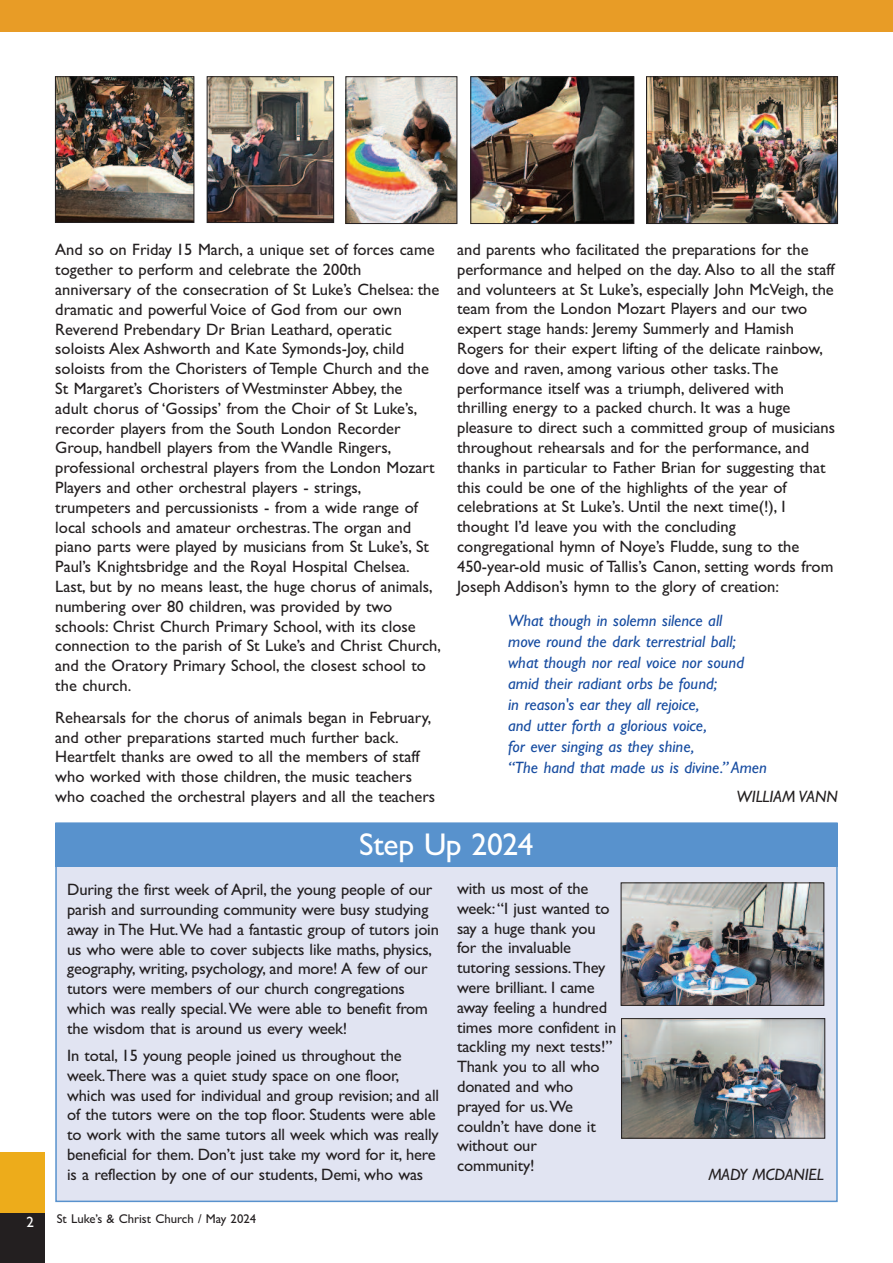
<style>
.page{position:relative;width:893px;height:1263px;background:#fff}
.page>*{position:absolute;margin:0;border:0;box-sizing:border-box;transform-origin:0 0}
.t1{font:31.5px "Gill Sans";letter-spacing:-.01em;color:#fff}
.t2{font:16.5px/19.8px "Gill Sans";color:#231f20}
.t3{font:italic 16.5px/21px "Gill Sans";color:#184da1}
.t4{font:italic 16.5px "Gill Sans";letter-spacing:-.01em;color:#231f20}
.t5{font:15px "Gill Sans";color:#fff}
.t6{font:12.75px "Gill Sans";color:#231f20}
</style>
<div class="page">
<div style="left:0;top:0;width:893px;height:31px;background:#e89c26"></div>
<div style="left:0;top:1152px;width:45px;height:63px;background:#edac1b"></div>
<div style="left:0;top:1213px;width:45px;height:50px;background:#231f20"></div>
<img style="left:348px;top:79px;width:107px;height:143px">
<div style="left:346px;top:77px;width:111px;height:147px;border:1px solid #231f20"></div>
<img style="left:473px;top:79px;width:159px;height:143px">
<div style="left:471px;top:77px;width:163px;height:147px;border:1px solid #231f20"></div>
<img style="left:209px;top:79px;width:123px;height:142px">
<div style="left:207px;top:77px;width:127px;height:146px;border:1px solid #231f20"></div>
<img style="left:57px;top:79px;width:135px;height:142px">
<div style="left:55px;top:77px;width:139px;height:146px;border:1px solid #231f20"></div>
<img style="left:648px;top:79px;width:188px;height:143px">
<div style="left:646px;top:77px;width:192px;height:147px;border:1px solid #231f20"></div>
<div style="left:57px;top:824px;width:779px;height:376px;background:#e1e4f2"></div>
<div style="left:55px;top:823px;width:783px;height:44px;background:#5892cd"></div>
<img style="left:623px;top:1020px;width:200px;height:116px">
<div style="left:621px;top:1018px;width:204px;height:120px;border:1px solid #231f20"></div>
<img style="left:623px;top:885px;width:199px;height:118px">
<div style="left:621px;top:883px;width:203px;height:122px;border:1px solid #231f20"></div>
<p class="t5" style="left:26px;top:1213px;width:9px">2</p>
<p class="t2" style="left:457px;top:239px;width:380px">and parents who facilitated the preparations for the performance and helped on the day. Also to all the staff and volunteers at St Luke’s, especially John McVeigh, the team from the London Mozart Players and our two expert stage hands: Jeremy Summerly and Hamish Rogers for their expert lifting of the delicate rainbow, dove and raven, among various other tasks.The performance itself was a triumph, delivered with thrilling energy to a packed church. It was a huge pleasure to direct such a committed group of musicians throughout rehearsals and for the performance, and thanks in particular to Father Brian for suggesting that this could be one of the highlights of the year of celebrations at St Luke’s. Until the next time(!), I thought I’d leave you with the concluding congregational hymn of Noye’s Fludde, sung to the 450-year-old music of Tallis’s Canon, setting words from Joseph Addison’s hymn to the glory of creation:</p>
<p class="t3" style="left:508px;top:610px;width:260px">What though in solemn silence all<br>move round the dark terrestrial ball; what though nor real voice nor sound amid their radiant orbs be found;<br>in reason's ear they all rejoice,<br>and utter forth a glorious voice,<br>for ever singing as they shine,<br>“The hand that made us is divine.” Amen</p>
<p class="t4" style="left:736px;top:786px;width:103px">WILLIAM VANN</p>
<h1 class="t1" style="left:359px;top:826px;width:176px">Step Up 2024</h1>
<p class="t2" style="left:67px;top:879px;width:373px">During the first week of April, the young people of our parish and surrounding community were busy studying away in The Hut.We had a fantastic group of tutors join us who were able to cover subjects like maths, physics, geography, writing, psychology, and more! A few of our tutors were members of our church congregations which was really special.We were able to benefit from the wisdom that is around us every week!</p>
<p class="t2" style="left:67px;top:1045px;width:373px">In total, 15 young people joined us throughout the week.There was a quiet study space on one floor, which was used for individual and group revision; and all of the tutors were on the top floor. Students were able to work with the same tutors all week which was really beneficial for them. Don’t just take my word for it, here is a reflection by one of our students, Demi, who was</p>
<p class="t2" style="left:55px;top:240px;width:387px">And so on Friday 15 March, a unique set of forces came together to perform and celebrate the 200th anniversary of the consecration of St Luke’s Chelsea: the dramatic and powerful Voice of God from our own Reverend Prebendary Dr Brian Leathard, operatic soloists Alex Ashworth and Kate Symonds-Joy, child soloists from the Choristers of Temple Church and the St Margaret’s Choristers of Westminster Abbey, the<br>adult chorus of ‘Gossips’ from the Choir of St Luke’s, recorder players from the South London Recorder Group, handbell players from the Wandle Ringers, professional orchestral players from the London Mozart Players and other orchestral players - strings,<br>trumpeters and percussionists - from a wide range of local schools and amateur orchestras.The organ and piano parts were played by musicians from St Luke’s, St Paul’s Knightsbridge and the Royal Hospital Chelsea.<br>Last, but by no means least, the huge chorus of animals, numbering over 80 children, was provided by two schools: Christ Church Primary School, with its close connection to the parish of St Luke’s and Christ Church, and the Oratory Primary School, the closest school to the church.</p>
<p class="t2" style="left:55px;top:707px;width:381px">Rehearsals for the chorus of animals began in February, and other preparations started much further back.<br>Heartfelt thanks are owed to all the members of staff who worked with those children, the music teachers who coached the orchestral players and all the teachers</p>
<p class="t2" style="left:457px;top:878px;width:161px">with us most of the week: “I just wanted to say a huge thank you for the invaluable tutoring sessions.They were brilliant. I came away feeling a hundred times more confident in tackling my next tests!”<br>Thank you to all who donated and who prayed for us.We couldn’t have done it without our community!</p>
<p class="t4" style="left:708px;top:1165px;width:117px">MADY MCDANIEL</p>
<p class="t6" style="left:57px;top:1211px;width:201px">St Luke’s &amp; Christ Church / May 2024</p>
</div>
